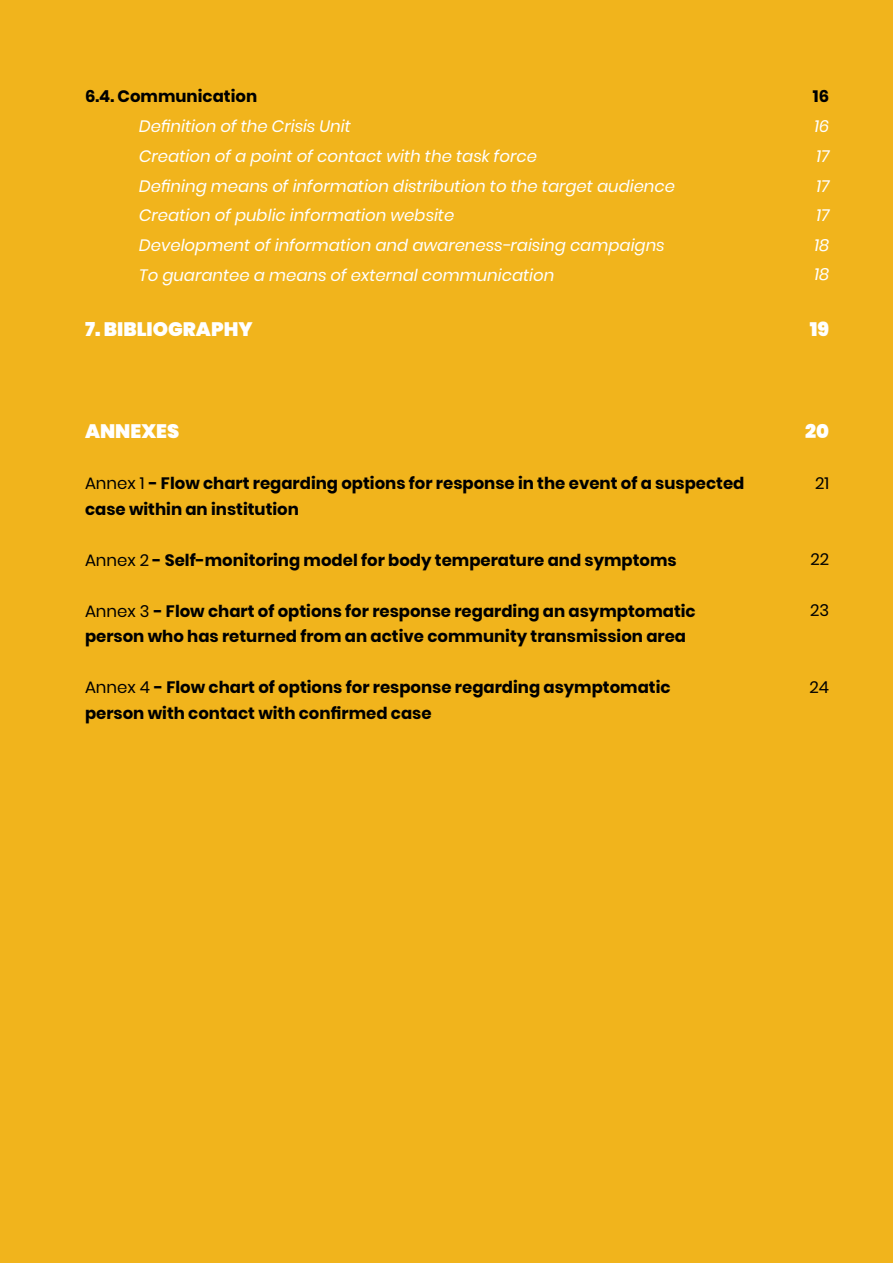
<style>
.page{position:relative;width:893px;height:1263px;background:#f1b41c}
.page>*{position:absolute;margin:0;border:0;box-sizing:border-box;transform-origin:0 0}
.t1{font:900 19.5px "Poppins";color:#fff}
.t2{font:700 16.5px/25.5px "Poppins";color:#000}
.t3{font:italic 16.5px "Poppins";color:#fff}
.t4{font:16.5px "Poppins";color:#000}
.s1{font-weight:400}
</style>
<div class="page">
<p class="t2" style="left:85px;top:84px;width:174px">6.4. Communication</p>
<p class="t3" style="left:139px;top:117px;width:213px">Definition of the Crisis Unit</p>
<p class="t3" style="left:139px;top:147px;width:400px">Creation of a point of contact with the task force</p>
<p class="t3" style="left:139px;top:176px;width:538px">Defining means of information distribution to the target audience</p>
<p class="t3" style="left:139px;top:206px;width:317px">Creation of public information website</p>
<p class="t3" style="left:139px;top:236px;width:527px">Development of information and awareness-raising campaigns</p>
<p class="t3" style="left:139px;top:266px;width:417px">To guarantee a means of external communication</p>
<p class="t1" style="left:85px;top:318px;width:169px">7. BIBLIOGRAPHY</p>
<p class="t1" style="left:85px;top:420px;width:96px">ANNEXES</p>
<p class="t2" style="left:85px;top:471px;width:661px"><span class="s1">Annex 1</span> - Flow chart regarding options for response in the event of a suspected case within an institution</p>
<p class="t2" style="left:85px;top:547px;width:593px"><span class="s1">Annex 2</span> - Self-monitoring model for body temperature and symptoms</p>
<p class="t2" style="left:85px;top:598px;width:612px"><span class="s1">Annex 3</span> - Flow chart of options for response regarding an asymptomatic</p>
<p class="t2" style="left:85px;top:624px;width:603px">person who has returned from an active community transmission area</p>
<p class="t2" style="left:85px;top:675px;width:587px"><span class="s1">Annex 4</span> - Flow chart of options for response regarding asymptomatic</p>
<p class="t2" style="left:85px;top:700px;width:348px">person with contact with confirmed case</p>
<p class="t2" style="left:813px;top:84px;width:18px">16</p>
<p class="t3" style="left:814px;top:117px;width:16px">16</p>
<p class="t3" style="left:817px;top:147px;width:14px">17</p>
<p class="t3" style="left:817px;top:176px;width:14px">17</p>
<p class="t3" style="left:817px;top:206px;width:14px">17</p>
<p class="t3" style="left:814px;top:236px;width:16px">18</p>
<p class="t3" style="left:814px;top:265px;width:16px">18</p>
<p class="t1" style="left:810px;top:317px;width:21px">19</p>
<p class="t1" style="left:805px;top:420px;width:25px">20</p>
<p class="t4" style="left:815px;top:473px;width:16px">21</p>
<p class="t4" style="left:810px;top:550px;width:20px">22</p>
<p class="t4" style="left:810px;top:601px;width:21px">23</p>
<p class="t4" style="left:810px;top:677px;width:21px">24</p>
</div>
